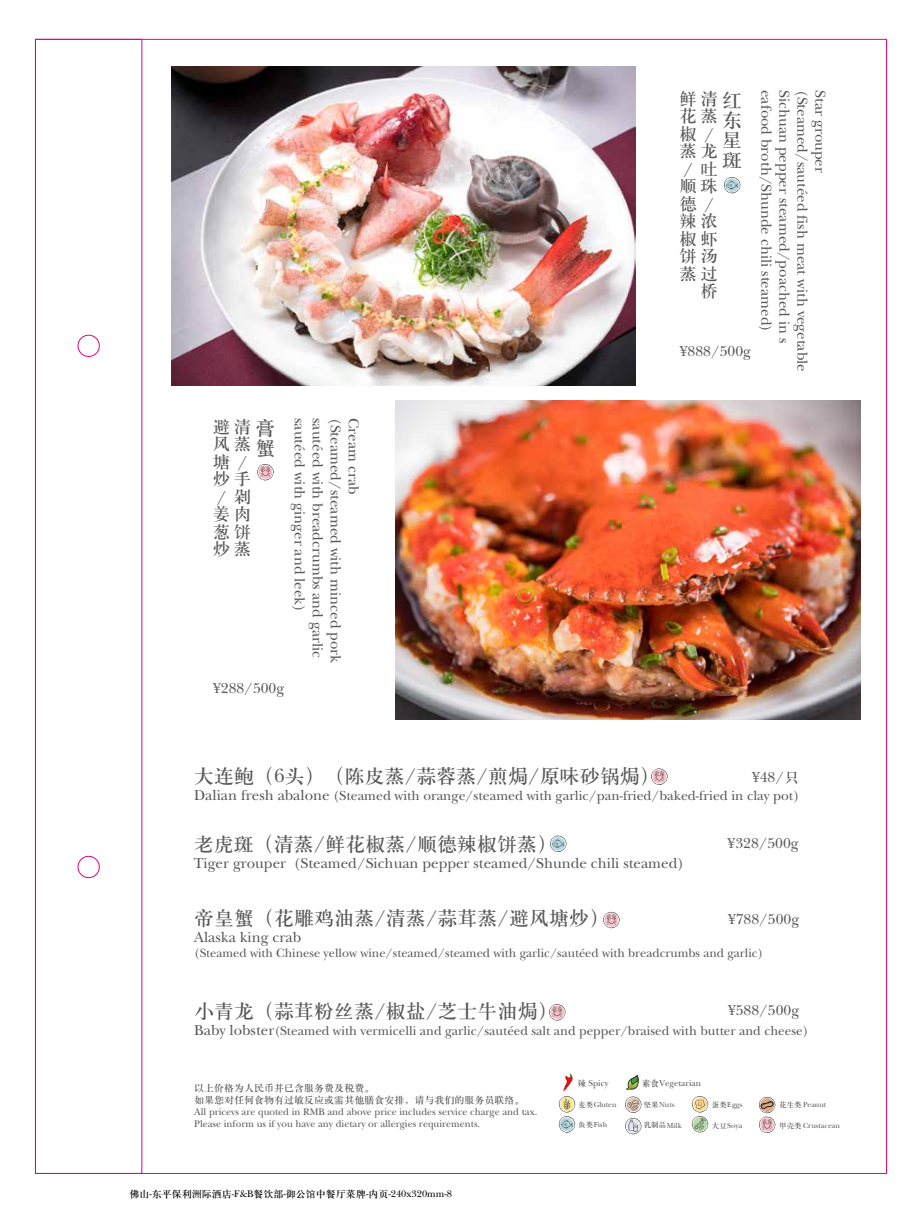
<style>
.page{position:relative;width:922px;height:1205px;background:#fff}
.page>*{position:absolute;margin:0;border:0;box-sizing:border-box;transform-origin:0 0}
.t1{font:20px/20px "H Ya 3 gj";color:#595757;text-align:justify}
.t2{font:17.5px/17.5px "H Ya 3 gj";color:#595757;text-align:right}
.t3{font:17.5px "New Baskerville";color:#595757}
.t4{font:15px "New Baskerville";color:#595757}
.t5{font:13.75px "New Baskerville";color:#595757}
.t6{font:13.12px "New Baskerville";color:#595757}
.t7{font:12.5px "New Baskerville";color:#595757}
.t8{font:10px/12px "New Baskerville";color:#595757}
.t9{font:10px/12px "H Ya 3 gj";color:#595757}
.t10{font:10px "H Ya 3 gj";color:#000}
.t11{font:8.88px "New Baskerville";color:#595757}
.t12{font:7.62px "New Baskerville";color:#595757}
.s1{font-family:"New Baskerville"}
.s2{font-family:"ST Songti TC Bold"}
.s3{font-size:15px}
.s4{font-family:"H Ya 3 gj"}
</style>
<div class="page">
<div style="left:35px;top:39px;width:107px;height:1134px;border:1px solid #e50083"></div>
<div style="left:78px;top:335px;width:21px;height:22px;border:1px solid #e50083;border-radius:50%"></div>
<div style="left:78px;top:856px;width:21px;height:22px;border:1px solid #e50083;border-radius:50%"></div>
<img style="left:171px;top:67px;width:464px;height:318px">
<img style="left:395px;top:401px;width:465px;height:318px">
<svg style="left:257px;top:464px;width:17px;height:17px"></svg>
<svg style="left:603px;top:911px;width:17px;height:17px"></svg>
<svg style="left:549px;top:1004px;width:17px;height:17px"></svg>
<svg style="left:724px;top:177px;width:17px;height:17px"></svg>
<svg style="left:550px;top:835px;width:17px;height:17px"></svg>
<svg style="left:651px;top:768px;width:17px;height:17px"></svg>
<svg style="left:625px;top:1075px;width:17px;height:59px"></svg>
<svg style="left:558px;top:1073px;width:18px;height:60px"></svg>
<svg style="left:691px;top:1096px;width:18px;height:36px"></svg>
<svg style="left:759px;top:1096px;width:17px;height:37px"></svg>
<p class="t2" style="left:213px;top:418px;width:39px;text-align:left">避清风蒸</p>
<h1 class="t1" style="left:255px;top:418px;width:20px">膏蟹</h1>
<p class="t3" style="left:237px;top:452px;width:11px">/</p>
<p class="t2" style="left:213px;top:470px;width:39px">炒手剁<br>姜肉葱饼炒蒸</p>
<p class="t2" style="left:213px;top:453px;width:18px">塘</p>
<p class="t3" style="left:216px;top:487px;width:11px">/</p>
<p class="t4" style="left:308px;top:418px;width:195px;rotate:90deg">sautéed with ginger and leek)</p>
<p class="t4" style="left:326px;top:418px;width:242px;rotate:90deg">sautéed with breadcrumbs and garlic</p>
<p class="t4" style="left:344px;top:418px;width:247px;rotate:90deg">(Steamed/steamed with minced pork</p>
<p class="t4" style="left:362px;top:418px;width:78px;rotate:90deg">Cream crab</p>
<p class="t4" style="left:213px;top:679px;width:73px">¥288/500g</p>
<p class="t2" style="left:679px;top:90px;width:39px;text-align:left">鲜清花蒸</p>
<h1 class="t1" style="left:722px;top:90px;width:21px">红东星斑</h1>
<p class="t4" style="left:774px;top:90px;width:243px;rotate:90deg">eafood broth/Shunde chili steamed)</p>
<p class="t4" style="left:792px;top:90px;width:255px;rotate:90deg">Sichuan pepper steamed/poached in s</p>
<p class="t4" style="left:810px;top:90px;width:283px;rotate:90deg">(Steamed/sautéed fish meat with vegetable</p>
<p class="t4" style="left:828px;top:90px;width:84px;rotate:90deg">Star grouper</p>
<p class="t2" style="left:679px;top:125px;width:40px">椒 <span class="s1">/</span>蒸龙吐<br>顺珠</p>
<p class="t3" style="left:704px;top:194px;width:11px">/</p>
<p class="t2" style="left:679px;top:212px;width:39px">辣浓椒虾饼汤蒸过桥</p>
<p class="t3" style="left:683px;top:159px;width:11px">/</p>
<p class="t2" style="left:679px;top:195px;width:18px">德</p>
<p class="t4" style="left:679px;top:343px;width:73px">¥888/500g</p>
<h1 class="t1" style="left:194px;top:766px;width:467px">大连鲍（<span class="s1">6</span>头）（陈皮蒸<span class="s1">/</span>蒜蓉蒸<span class="s1">/</span>煎<span class="s2">焗</span><span class="s1">/</span>原味砂锅<span class="s2">焗</span>）</h1>
<p class="t5" style="left:194px;top:787px;width:606px"><span class="s3">Dalian fresh abalone</span> (Steamed with orange/steamed with garlic/pan-fried/baked-fried in clay pot)</p>
<p class="t4" style="left:751px;top:768px;width:49px">¥48/<span class="s4">只</span></p>
<h1 class="t1" style="left:194px;top:834px;width:365px">老虎斑（清蒸<span class="s1">/</span>鲜花椒蒸<span class="s1">/</span>顺德辣椒饼蒸）</h1>
<p class="t4" style="left:727px;top:834px;width:73px">¥328/500g</p>
<p class="t4" style="left:194px;top:854px;width:491px">Tiger grouper (Steamed/Sichuan pepper steamed/Shunde chili steamed)</p>
<h1 class="t1" style="left:194px;top:908px;width:416px">帝皇蟹（花雕鸡油蒸<span class="s1">/</span>清蒸<span class="s1">/</span>蒜茸蒸<span class="s1">/</span>避风塘炒）</h1>
<p class="t4" style="left:194px;top:929px;width:108px">Alaska king crab</p>
<p class="t7" style="left:194px;top:946px;width:570px">(Steamed with Chinese yellow wine/steamed/steamed with garlic/sautéed with breadcrumbs and garlic)</p>
<p class="t4" style="left:727px;top:911px;width:73px">¥788/500g</p>
<h1 class="t1" style="left:194px;top:1000px;width:365px">小青龙（蒜茸粉丝蒸<span class="s1">/</span>椒盐<span class="s1">/</span>芝士牛油<span class="s2">焗</span>）</h1>
<p class="t4" style="left:727px;top:1001px;width:73px">¥588/500g</p>
<p class="t6" style="left:194px;top:1022px;width:615px"><span class="s3">Baby lobster</span>(Steamed with vermicelli and garlic/sautéed salt and pepper/braised with butter and cheese)</p>
<p class="t9" style="left:194px;top:1082px;width:331px">以上价格为人民币并已含服务费及税费。<br>如果您对任何食物有过敏反应或需其他膳食安排，请与我们的服务员联络。</p>
<p class="t8" style="left:194px;top:1106px;width:344px">All pricevs are quoted in RMB and above price includes service charge and tax.<br>Please inform us if you have any dietary or allergies requirements.</p>
<p class="t10" style="left:129px;top:1189px;width:324px">佛山<span class="s1">-</span>东平保利洲际酒店<span class="s1">-F&amp;B</span>餐饮部<span class="s1">-</span>御公馆中餐厅菜牌<span class="s1">-</span>内页<span class="s1">-240x320mm-8</span></p>
<p class="t11" style="left:577px;top:1078px;width:33px"><span class="s4">辣</span> Spicy</p>
<p class="t11" style="left:641px;top:1078px;width:61px"><span class="s4">素食</span>Vegetarian</p>
<p class="t12" style="left:578px;top:1100px;width:40px"><span class="s4">麦类</span>Gluten</p>
<p class="t12" style="left:578px;top:1120px;width:30px"><span class="s4">鱼类</span>Fish</p>
<p class="t12" style="left:643px;top:1100px;width:32px"><span class="s4">坚果</span>Nuts</p>
<p class="t12" style="left:643px;top:1121px;width:39px"><span class="s4">乳制品</span>Milk</p>
<p class="t12" style="left:711px;top:1100px;width:32px"><span class="s4">蛋类</span>Eggs</p>
<p class="t12" style="left:711px;top:1121px;width:32px"><span class="s4">大豆</span>Soya</p>
<p class="t12" style="left:779px;top:1100px;width:49px"><span class="s4">花生类</span> Peanut</p>
<p class="t12" style="left:779px;top:1121px;width:62px"><span class="s4">甲壳类</span> Crustacean</p>
</div>
